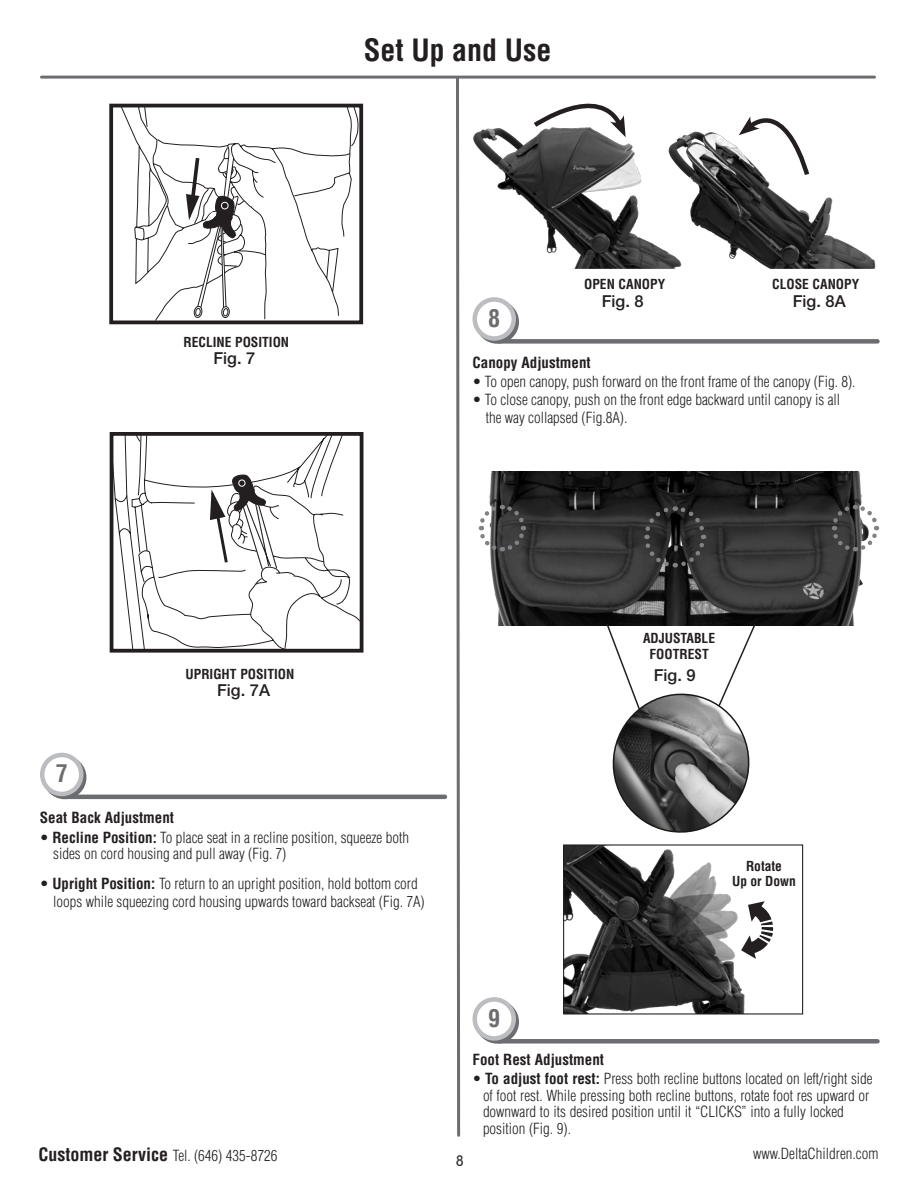
<style>
.page{position:relative;width:918px;height:1188px;background:#fff}
.page>*{position:absolute;margin:0;border:0;box-sizing:border-box;transform-origin:0 0}
.Headers{font:700 condensed 30px "Helvetica LT Std";color:#231f20}
.t1{font:700 condensed 24px "Helvetica LT Std";color:#6c6d70}
.t2{font:700 condensed 18px "Helvetica LT Std";color:#231f20}
.t3{font:500 16.5px "Helvetica Neue LT Std";color:#231f20}
.Bullets{font:300 condensed 15px/16.5px "Helvetica LT Std";color:#231f20}
.Bullets-2{font:700 condensed 15px "Helvetica LT Std";color:#231f20}
.t4{font:300 15px "VAG Rounded";color:#231f20}
.Callouts{font:700 condensed 13.5px "Helvetica LT Std";color:#231f20}
.s1{font-weight:700}
</style>
<div class="page">
<hr style="left:41px;top:76px;width:834px;height:3px;background:#6c6d70">
<svg style="left:454px;top:78px;width:8px;height:1059px"></svg>
<img style="left:684px;top:131px;width:192px;height:138px">
<svg style="left:739px;top:116px;width:72px;height:63px"></svg>
<img style="left:473px;top:128px;width:211px;height:141px">
<div style="left:499px;top:339px;width:379px;height:5px;background:#6c6d70"></div>
<svg style="left:478px;top:302px;width:39px;height:39px"></svg>
<div style="left:476px;top:300px;width:43px;height:44px;border:4px solid #6c6d70;border-radius:50%"></div>
<svg style="left:475px;top:299px;width:39px;height:39px"></svg>
<div style="left:472px;top:297px;width:44px;height:44px;border:4px solid #bcbdc0;border-radius:50%"></div>
<svg style="left:531px;top:103px;width:95px;height:34px"></svg>
<hr style="left:67px;top:795px;width:378px;height:4px;background:#6c6d70">
<svg style="left:45px;top:758px;width:39px;height:39px"></svg>
<div style="left:43px;top:756px;width:43px;height:43px;border:4px solid #6c6d70;border-radius:50%"></div>
<div style="left:42px;top:755px;width:39px;height:39px;background:#fff;border-radius:50%"></div>
<div style="left:40px;top:753px;width:43px;height:43px;border:4px solid #bcbdc0;border-radius:50%"></div>
<svg style="left:121px;top:109px;width:237px;height:210px"></svg>
<svg style="left:185px;top:154px;width:53px;height:164px"></svg>
<div style="left:109px;top:104px;width:254px;height:220px;border:4px solid #231f20"></div>
<svg style="left:109px;top:434px;width:255px;height:216px"></svg>
<svg style="left:209px;top:473px;width:69px;height:98px"></svg>
<div style="left:238px;top:479px;width:8px;height:8px;border:1px solid #fff;border-radius:50%"></div>
<div style="left:110px;top:432px;width:253px;height:221px;border:4px solid #231f20"></div>
<div style="left:499px;top:1039px;width:378px;height:5px;background:#6c6d70"></div>
<svg style="left:478px;top:1002px;width:39px;height:39px"></svg>
<div style="left:476px;top:1000px;width:43px;height:44px;border:4px solid #6c6d70;border-radius:50%"></div>
<svg style="left:475px;top:999px;width:39px;height:39px"></svg>
<div style="left:472px;top:997px;width:44px;height:44px;border:4px solid #bcbdc0;border-radius:50%"></div>
<img style="left:565px;top:846px;width:209px;height:167px">
<div style="left:563px;top:844px;width:240px;height:171px;border:1px solid #231f20"></div>
<svg style="left:741px;top:901px;width:32px;height:58px"></svg>
<img style="left:489px;top:472px;width:374px;height:154px">
<svg style="left:478px;top:502px;width:50px;height:52px"></svg>
<svg style="left:642px;top:504px;width:66px;height:66px;background:#313131"></svg>
<svg style="left:605px;top:622px;width:152px;height:211px"></svg>
<svg style="left:829px;top:502px;width:51px;height:52px"></svg>
<p class="t1" style="left:56px;top:758px;width:13px">7</p>
<p class="Headers" style="left:364px;top:31px;width:189px">Set Up and Use</p>
<p class="Callouts" style="left:184px;top:334px;width:107px">RECLINE POSITION</p>
<p class="t3" style="left:214px;top:348px;width:43px">Fig. 7</p>
<p class="Callouts" style="left:186px;top:666px;width:110px">UPRIGHT POSITION</p>
<p class="t3" style="left:217px;top:680px;width:54px">Fig. 7A</p>
<p class="t1" style="left:488px;top:303px;width:13px">8</p>
<p class="Callouts" style="left:584px;top:275px;width:82px">OPEN CANOPY</p>
<p class="t3" style="left:602px;top:292px;width:43px">Fig. 8</p>
<p class="Callouts" style="left:772px;top:275px;width:88px">CLOSE CANOPY</p>
<p class="t3" style="left:793px;top:292px;width:54px">Fig. 8A</p>
<p class="Bullets-2" style="left:472px;top:353px;width:120px">Canopy Adjustment</p>
<p class="Bullets" style="left:472px;top:374px;width:385px">• To open canopy, push forward on the front frame of the canopy (Fig. 8).</p>
<p class="Bullets" style="left:472px;top:392px;width:369px">• To close canopy, push on the front edge backward until canopy is all</p>
<p class="Bullets" style="left:486px;top:410px;width:143px">the way collapsed (Fig.8A).</p>
<p class="Callouts" style="left:643px;top:630px;width:74px">ADJUSTABLE</p>
<p class="Callouts" style="left:650px;top:646px;width:61px">FOOTREST</p>
<p class="t3" style="left:654px;top:666px;width:43px">Fig. 9</p>
<p class="Bullets-2" style="left:40px;top:809px;width:136px">Seat Back Adjustment</p>
<p class="Bullets" style="left:40px;top:829px;width:371px">• <span class="s1">Recline Position:</span> To place seat in a recline position, squeeze both</p>
<p class="Bullets" style="left:53px;top:846px;width:235px">sides on cord housing and pull away (Fig. 7)</p>
<p class="Bullets" style="left:40px;top:876px;width:379px">• <span class="s1">Upright Position:</span> To return to an upright position, hold bottom cord</p>
<p class="Bullets" style="left:53px;top:894px;width:373px">loops while squeezing cord housing upwards toward backseat (Fig. 7A)</p>
<p class="t1" style="left:488px;top:1003px;width:13px">9</p>
<p class="Callouts" style="left:746px;top:858px;width:38px">Rotate</p>
<p class="Callouts" style="left:732px;top:873px;width:65px">Up or Down</p>
<p class="Bullets-2" style="left:472px;top:1050px;width:133px">Foot Rest Adjustment</p>
<p class="Bullets" style="left:483px;top:1070px;width:391px;text-indent:-10px">• <span class="s1">To adjust foot rest:</span> Press both recline buttons located on left/right side of foot rest. While pressing both recline buttons, rotate foot res upward or downward to its desired position until it “CLICKS” into a fully locked position (Fig. 9).</p>
<p class="t2" style="left:38px;top:1143px;width:131px">Customer Service</p>
<p class="t4" style="left:456px;top:1152px;width:10px">8</p>
<p class="Bullets" style="left:173px;top:1147px;width:106px">Tel. (646) 435-8726</p>
<p class="Bullets" style="left:753px;top:1145px;width:127px">www.DeltaChildren.com</p>
</div>
